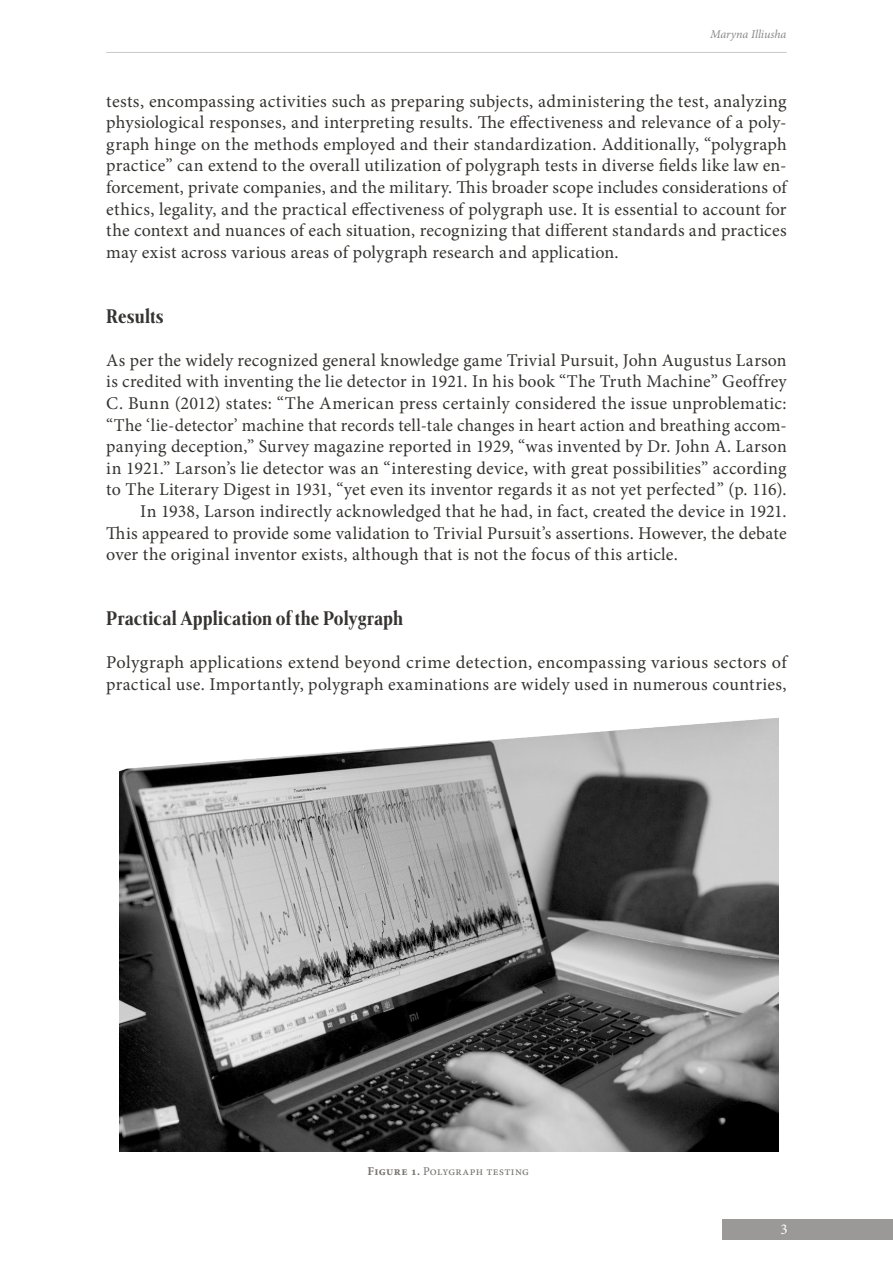
<style>
.page{position:relative;width:893px;height:1263px;background:#fff}
.page>*{position:absolute;margin:0;border:0;box-sizing:border-box;transform-origin:0 0}
.Позаголовок{font:700 21px "Frontis Condensed";letter-spacing:.005em;color:#363430}
.Основной_Текст{font:18px/21.6px "Minion Pro";letter-spacing:.015em;color:#363430;text-align:justify}
.t1{font:15px "Minion Pro";color:#fff}
.photo{font:12px "Minion Pro";letter-spacing:.02em;color:#77736d}
.t2{font:italic 12px "Minion Pro";letter-spacing:-.005em;color:#86888b}
.s1{font-weight:700}
</style>
<div class="page">
<div style="left:722px;top:1220px;width:171px;height:20px;background:#9a9997"></div>
<hr style="left:106px;top:52px;width:681px;height:1px;background:#c9cacc">
<img style="left:120px;top:717px;width:659px;height:435px">
<p class="t2" style="left:710px;top:26px;width:77px">Maryna Illiusha</p>
<p class="Основной_Текст" style="left:106px;top:90px;width:683px">tests, encompassing activities such as preparing subjects, administering the test, analyzing physiological responses, and interpreting results. The effectiveness and relevance of a poly&shy;graph hinge on the methods employed and their standardization. Additionally, “polygraph practice” can extend to the overall utilization of polygraph tests in diverse fields like law en&shy;forcement, private companies, and the military. This broader scope includes considerations of ethics, legality, and the practical effectiveness of polygraph use. It is essential to account for the context and nuances of each situation, recognizing that different standards and practices may exist across various areas of polygraph research and application.</p>
<p class="Позаголовок" style="left:106px;top:302px;width:59px">Results</p>
<p class="Основной_Текст" style="left:106px;top:349px;width:682px">As per the widely recognized general knowledge game Trivial Pursuit, John Augustus Larson is credited with inventing the lie detector in 1921. In his book “The Truth Machine” Geoffrey C. Bunn (2012) states: “The American press certainly considered the issue unproblematic: “The ‘lie-detector’ machine that records tell-tale changes in heart action and breathing accom&shy;panying deception,” Survey magazine reported in 1929, “was invented by Dr. John A. Larson in 1921.” Larson’s lie detector was an “interesting device, with great possibilities” according to The Literary Digest in 1931, “yet even its inventor regards it as not yet perfected” (p. 116).</p>
<p class="Основной_Текст" style="left:106px;top:500px;width:682px;text-indent:34px">In 1938, Larson indirectly acknowledged that he had, in fact, created the device in 1921.<br>This appeared to provide some validation to Trivial Pursuit’s assertions. However, the debate over the original inventor exists, although that is not the focus of this article.</p>
<p class="Позаголовок" style="left:106px;top:604px;width:298px">Practical Application of the Polygraph</p>
<p class="Основной_Текст" style="left:106px;top:652px;width:684px">Polygraph applications extend beyond crime detection, encompassing various sectors of practical use. Importantly, polygraph examinations are widely used in numerous countries,</p>
<p class="photo" style="left:368px;top:1163px;width:163px"><span class="s1">Figure 1.</span> Polygraph testing</p>
<p class="t1" style="left:780px;top:1219px;width:9px">3</p>
</div>
